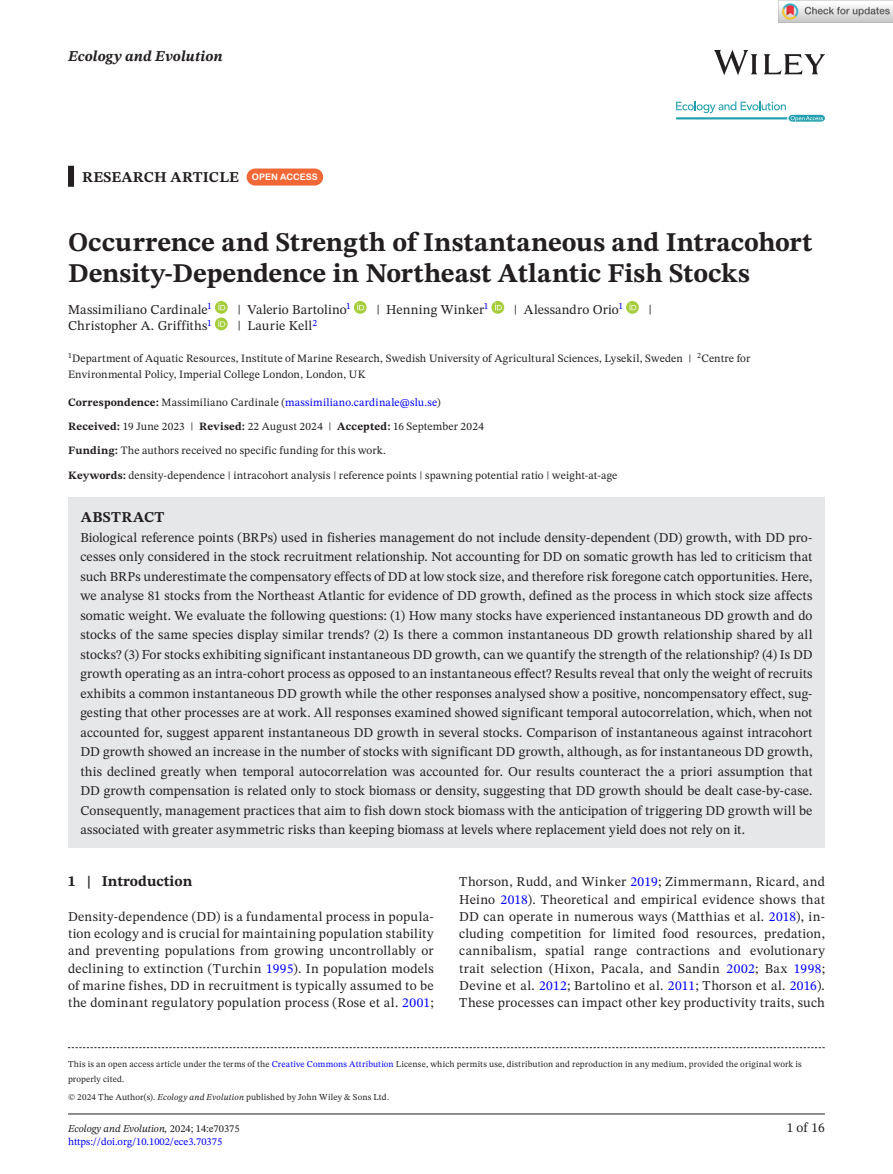
<style>
.page{position:relative;width:893px;height:1174px;background:#fff}
.page>*{position:absolute;margin:0;border:0;box-sizing:border-box;transform-origin:0 0}
.t1{font:700 27px/31.5px "STIX Two Text";color:#231f20}
.t2{font:700 15px "STIX Two Text";letter-spacing:.01em;color:#231f20}
.t3{font:italic 700 15px "STIX Two Text";letter-spacing:.01em;color:#231f20}
.t4{font:13.5px/19.5px "STIX Two Text";letter-spacing:.01em;color:#231f20;text-align:justify}
.t5{font:11.25px/24px "STIX Two Text";letter-spacing:.015em;color:#231f20}
.t6{font:italic 10.5px "STIX Two Text";color:#231f20}
.t7{font:10.5px "STIX Two Text";color:#00f}
.t8{font:9px/15px "STIX Two Text";letter-spacing:.02em;color:#231f20}
.s1{font-family:"Arial Rounded MT Bold";font-weight:400;font-size:9px;color:#fff}
.s2{font-weight:700}
.s3{color:#00f}
.s4{font-style:italic}
.s5{font-style:normal}
</style>
<div class="page">
<hr style="left:68px;top:1113px;width:757px;height:1px;background:#231f20">
<img style="left:714px;top:51px;width:111px;height:23px">
<svg style="left:676px;top:101px;width:149px;height:21px"></svg>
<div style="left:68px;top:166px;width:6px;height:21px;background:#231f20"></div>
<div style="left:68px;top:497px;width:757px;height:42px;background:#e6e7e9"></div>
<div style="left:68px;top:516px;width:757px;height:332px;background:#e6e7e9"></div>
<div style="left:247px;top:168px;width:76px;height:17px;background:#f16736;border-radius:9px"></div>
<svg style="left:215px;top:301px;width:13px;height:13px"></svg>
<svg style="left:218px;top:303px;width:7px;height:7px"></svg>
<svg style="left:354px;top:301px;width:13px;height:13px"></svg>
<svg style="left:357px;top:303px;width:7px;height:7px"></svg>
<svg style="left:491px;top:301px;width:13px;height:13px"></svg>
<svg style="left:495px;top:303px;width:7px;height:7px"></svg>
<svg style="left:626px;top:301px;width:13px;height:13px"></svg>
<svg style="left:629px;top:303px;width:7px;height:7px"></svg>
<svg style="left:215px;top:317px;width:13px;height:13px"></svg>
<svg style="left:218px;top:320px;width:7px;height:7px"></svg>
<svg style="left:68px;top:1047px;width:757px;height:1px"></svg>
<img style="left:779px;top:0;width:114px;height:23px">
<p class="t3" style="left:68px;top:46px;width:156px">Ecology and Evolution</p>
<p class="t2" style="left:82px;top:166px;width:237px">RESEARCH ARTICLE <span class="s1">OPEN ACCESS</span></p>
<h1 class="t1" style="left:68px;top:227px;width:746px">Occurrence and Strength of Instantaneous and Intracohort<br>Density-Dependence in Northeast Atlantic Fish Stocks</h1>
<p class="t4" style="left:68px;top:299px;width:145px">Massimiliano Cardinale<sup>1</sup></p>
<p class="t4" style="left:237px;top:299px;width:115px">| Valerio Bartolino<sup>1</sup></p>
<p class="t4" style="left:376px;top:299px;width:114px">| Henning Winker<sup>1</sup></p>
<p class="t4" style="left:514px;top:299px;width:111px">| Alessandro Orio<sup>1</sup></p>
<p class="t4" style="left:649px;top:299px;width:5px">|</p>
<p class="t4" style="left:68px;top:316px;width:145px">Christopher A. Griffiths<sup>1</sup></p>
<p class="t4" style="left:237px;top:316px;width:81px">| Laurie Kell<sup>2</sup></p>
<p class="t5" style="left:68px;top:350px;width:684px;line-height:16.5px"><sup>1</sup>Department of Aquatic Resources, Institute of Marine Research, Swedish University of Agricultural Sciences, Lysekil, Sweden | <sup>2</sup>Centre for<br>Environmental Policy, Imperial College London, London, UK</p>
<p class="t5" style="left:68px;top:390px;width:417px"><span class="s2">Correspondence:</span> Massimiliano Cardinale (<span class="s3">massimiliano.cardinale@slu.se</span>)<br><span class="s2">Received:</span> 19 June 2023 | <span class="s2">Revised:</span> 22 August 2024 | <span class="s2">Accepted:</span> 16 September 2024<br><span class="s2">Funding:</span> The authors received no specific funding for this work.</p>
<p class="t5" style="left:68px;top:463px;width:551px"><span class="s2">Keywords:</span> density-dependence | intracohort analysis | reference points | spawning potential ratio | weight-at-age</p>
<p class="t2" style="left:81px;top:506px;width:85px">ABSTRACT</p>
<p class="t4" style="left:80px;top:527px;width:734px">Biological reference points (BRPs) used in fisheries management do not include density-dependent (DD) growth, with DD pro&shy;cesses only considered in the stock recruitment relationship. Not accounting for DD on somatic growth has led to criticism that such BRPs underestimate the compensatory effects of DD at low stock size, and therefore risk foregone catch opportunities. Here, we analyse 81 stocks from the Northeast Atlantic for evidence of DD growth, defined as the process in which stock size affects somatic weight. We evaluate the following questions: (1) How many stocks have experienced instantaneous DD growth and do stocks of the same species display similar trends? (2) Is there a common instantaneous DD growth relationship shared by all stocks? (3) For stocks exhibiting significant instantaneous DD growth, can we quantify the strength of the relationship? (4) Is DD growth operating as an intra-cohort process as opposed to an instantaneous effect? Results reveal that only the weight of recruits exhibits a common instantaneous DD growth while the other responses analysed show a positive, noncompensatory effect, sug&shy;gesting that other processes are at work. All responses examined showed significant temporal autocorrelation, which, when not accounted for, suggest apparent instantaneous DD growth in several stocks. Comparison of instantaneous against intracohort DD growth showed an increase in the number of stocks with significant DD growth, although, as for instantaneous DD growth, this declined greatly when temporal autocorrelation was accounted for. Our results counteract the a priori assumption that DD growth compensation is related only to stock biomass or density, suggesting that DD growth should be dealt case-by-case.<br>Consequently, management practices that aim to fish down stock biomass with the anticipation of triggering DD growth will be associated with greater asymmetric risks than keeping biomass at levels where replacement yield does not rely on it.</p>
<p class="t2" style="left:68px;top:870px;width:126px">1 | Introduction</p>
<p class="t4" style="left:68px;top:907px;width:367px;line-height:17.2px">Density-dependence (DD) is a fundamental process in popula&shy;tion ecology and is crucial for maintaining population stability and preventing populations from growing uncontrollably or declining to extinction (Turchin <span class="s3">1995</span>). In population models of marine fishes, DD in recruitment is typically assumed to be the dominant regulatory population process (Rose et al. <span class="s3">2001</span>;</p>
<p class="t4" style="left:459px;top:873px;width:367px;line-height:17.2px">Thorson, Rudd, and Winker <span class="s3">2019</span>; Zimmermann, Ricard, and Heino <span class="s3">2018</span>). Theoretical and empirical evidence shows that DD can operate in numerous ways (Matthias et al. <span class="s3">2018</span>), in&shy;cluding competition for limited food resources, predation, cannibalism, spatial range contractions and evolutionary trait selection (Hixon, Pacala, and Sandin <span class="s3">2002</span>; Bax <span class="s3">1998</span>; Devine et al. <span class="s3">2012</span>; Bartolino et al. <span class="s3">2011</span>; Thorson et al. <span class="s3">2016</span>).<br>These processes can impact other key productivity traits, such</p>
<p class="t8" style="left:68px;top:1056px;width:735px">This is an open access article under the terms of the <span class="s3">Creative Commons Attribution</span> License, which permits use, distribution and reproduction in any medium, provided the original work is properly cited.</p>
<p class="t8" style="left:68px;top:1089px;width:323px">© 2024 The Author(s). <span class="s4">Ecology and Evolution</span> published by John Wiley &amp; Sons Ltd.</p>
<p class="t6" style="left:68px;top:1121px;width:173px">Ecology and Evolution, <span class="s5">2024; 14:e70375</span></p>
<p class="t4" style="left:787px;top:1118px;width:40px">1 of 16</p>
<p class="t7" style="left:68px;top:1134px;width:156px">https://doi.org/10.1002/ece3.70375</p>
</div>
